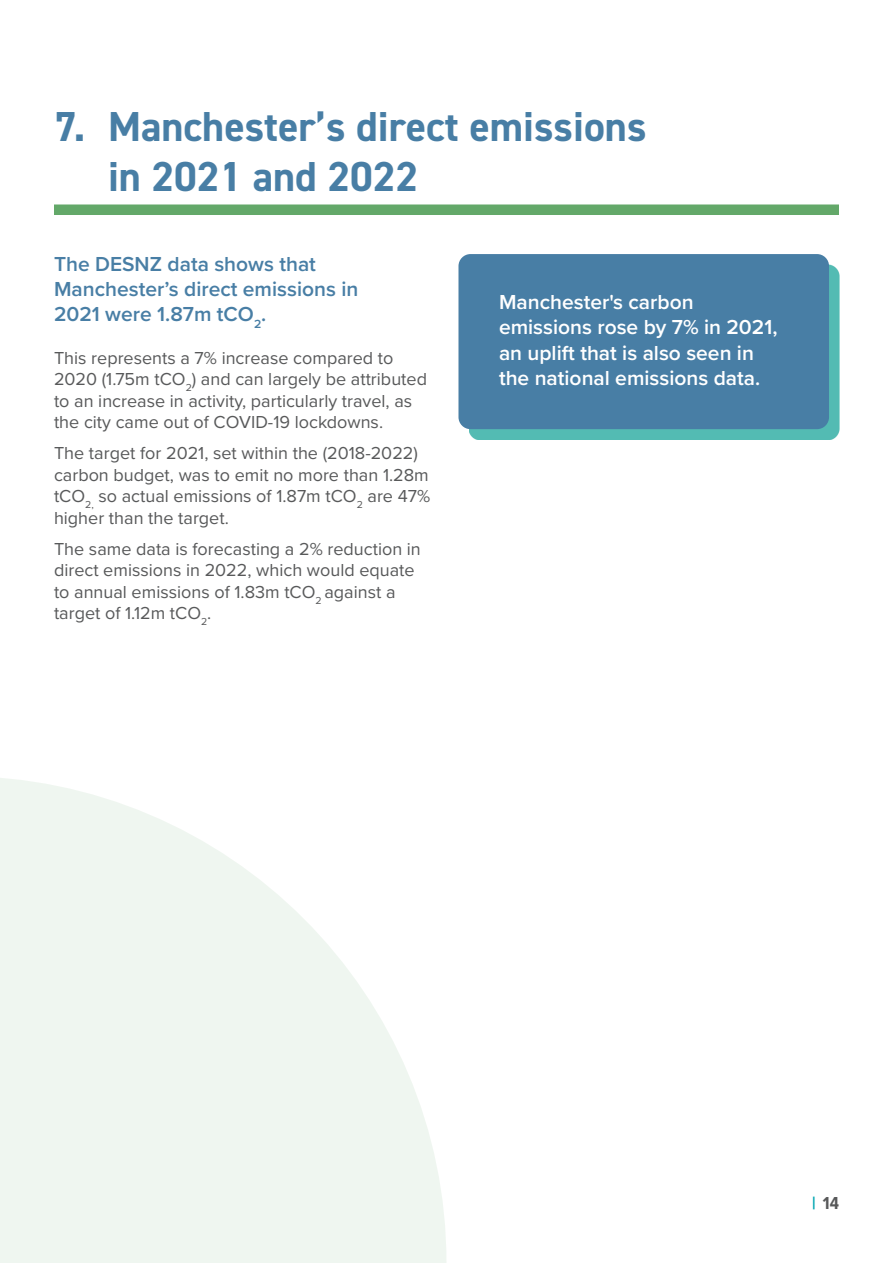
<style>
.page{position:relative;width:893px;height:1263px;background:#fff}
.page>*{position:absolute;margin:0;border:0;box-sizing:border-box;transform-origin:0 0}
.Section_title{font:700 42px/50.4px "DIN2014";color:#487ea5}
.t1{font:600 21px/25.2px "Proxima Nova";color:#fff}
.Intro_paras{font:600 21px/25.2px "Proxima Nova";color:#487ea5}
.Heading_3{font:18px/21.6px "Proxima Nova";color:#58595a}
.t2{font:700 18px "Proxima Nova Cond";color:#58595a}
.s1{color:#00a5b1}
</style>
<div class="page">
<div style="left:469px;top:264px;width:371px;height:176px;background:#53bbb3"></div>
<div style="left:458px;top:254px;width:371px;height:175px;background:#487ea5;border-radius:12px"></div>
<svg style="left:0;top:778px;width:446px;height:485px;fill:#eff6f0"></svg>
<div style="left:54px;top:204px;width:785px;height:11px;background:#63a869"></div>
<p class="Section_title" style="left:108px;top:100px;width:540px;text-indent:-54px">7. Manchester’s direct emissions in 2021 and 2022</p>
<p class="Intro_paras" style="left:54px;top:250px;width:306px">The DESNZ data shows that<br>Manchester’s direct emissions in<br>2021 were 1.87m tCO<sub>2</sub>.</p>
<p class="Heading_3" style="left:54px;top:346px;width:374px">This represents a 7% increase compared to 2020 (1.75m tCO<sub>2</sub>) and can largely be attributed to an increase in activity, particularly travel, as the city came out of COVID-19 lockdowns.</p>
<p class="Heading_3" style="left:54px;top:441px;width:378px">The target for 2021, set within the (2018-2022) carbon budget, was to emit no more than 1.28m tCO<sub>2,</sub> so actual emissions of 1.87m tCO<sub>2</sub> are 47% higher than the target.</p>
<p class="Heading_3" style="left:54px;top:537px;width:368px">The same data is forecasting a 2% reduction in direct emissions in 2022, which would equate to annual emissions of 1.83m tCO<sub>2</sub> against a target of 1.12m tCO<sub>2</sub>.</p>
<p class="t1" style="left:499px;top:289px;width:280px">Manchester's carbon emissions rose by 7% in 2021, an uplift that is also seen in the national emissions data.</p>
<p class="t2" style="left:812px;top:1190px;width:28px"><span class="s1">|</span> 14</p>
</div>
